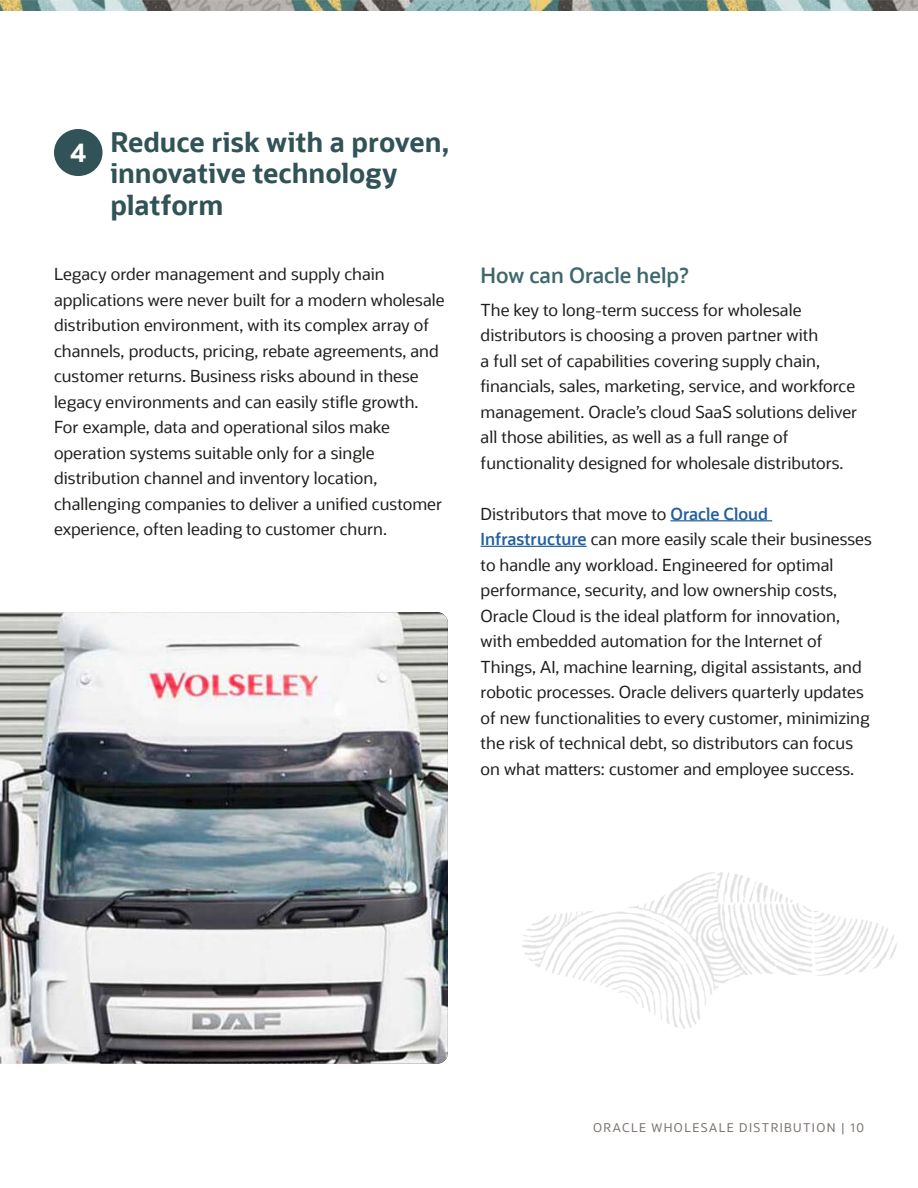
<style>
.page{position:relative;width:918px;height:1188px;background:#fff}
.page>*{position:absolute;margin:0;border:0;box-sizing:border-box;transform-origin:0 0}
.Subhead_1{font:700 27px/31.5px "Oracle Sans";color:#315357}
.t1{font:700 25.5px "Oracle Sans";color:#fcfbfa}
.t2{font:600 21px "Oracle Sans";color:#3e686c}
.t3{font:16.5px/25.5px "Oracle Sans";color:#201e1c}
.t4{font:12px "Oracle Sans";letter-spacing:.12em;color:#7a736e}
.s1{font-weight:600;color:#215e9e}
</style>
<div class="page">
<img style="left:0;top:0;width:918px;height:10px">
<img style="left:0;top:612px;width:448px;height:452px">
<div style="left:54px;top:129px;width:49px;height:47px;background:#315357;border-radius:50%"></div>
<hr style="left:670px;top:520px;width:102px;height:1px;background:#215e9e">
<hr style="left:481px;top:546px;width:106px;height:1px;background:#215e9e">
<img style="left:522px;top:872px;width:375px;height:157px">
<p class="t1" style="left:70px;top:137px;width:18px">4</p>
<p class="Subhead_1" style="left:110px;top:127px;width:340px">Reduce risk with a proven, innovative technology platform</p>
<p class="t3" style="left:54px;top:261px;width:392px">Legacy order management and supply chain applications were never built for a modern wholesale distribution environment, with its complex array of channels, products, pricing, rebate agreements, and customer returns. Business risks abound in these legacy environments and can easily stifle growth.<br>For example, data and operational silos make operation systems suitable only for a single distribution channel and inventory location, challenging companies to deliver a unified customer experience, often leading to customer churn.</p>
<p class="t2" style="left:481px;top:263px;width:210px">How can Oracle help?</p>
<p class="t3" style="left:481px;top:297px;width:378px">The key to long-term success for wholesale distributors is choosing a proven partner with<br>a full set of capabilities covering supply chain, financials, sales, marketing, service, and workforce management. Oracle’s cloud SaaS solutions deliver all those abilities, as well as a full range of functionality designed for wholesale distributors.</p>
<p class="t3" style="left:481px;top:501px;width:393px">Distributors that move to <span class="s1">Oracle Cloud Infrastructure</span> can more easily scale their businesses to handle any workload. Engineered for optimal performance, security, and low ownership costs, Oracle Cloud is the ideal platform for innovation, with embedded automation for the Internet of Things, AI, machine learning, digital assistants, and robotic processes. Oracle delivers quarterly updates of new functionalities to every customer, minimizing the risk of technical debt, so distributors can focus on what matters: customer and employee success.</p>
<p class="t4" style="left:593px;top:1120px;width:272px">ORACLE WHOLESALE DISTRIBUTION | 10</p>
</div>
